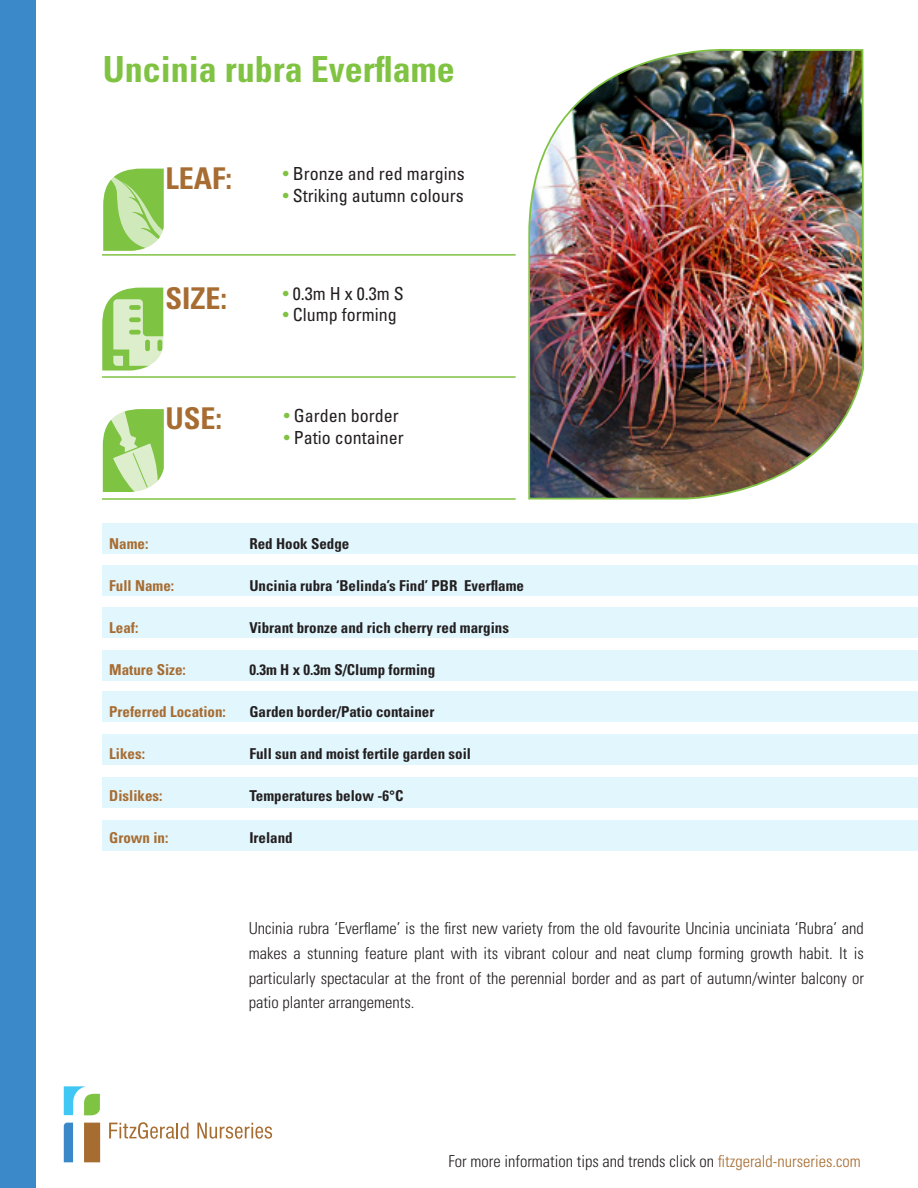
<style>
.page{position:relative;width:918px;height:1188px;background:#fff}
.page>*{position:absolute;margin:0;border:0;box-sizing:border-box;transform-origin:0 0}
.t1{font:700 condensed 36px "Univers";color:#80c343}
.t2{font:700 condensed 30px "Univers";color:#a76c31}
.t3{font:condensed 18px "Univers";color:#231f20}
.t4{font:300 condensed 16.5px/24.8px "Univers";color:#231f20;text-align:justify}
.t5{font:700 condensed 15px "Univers";color:#231f20}
.t6{font:700 condensed 15px "Univers";color:#a76c31}
.s1{color:#80c343}
.s2{color:#a76c31}
</style>
<div class="page">
<div style="left:0;top:0;width:36px;height:1188px;background:#3b89c9"></div>
<div style="left:102px;top:524px;width:816px;height:30px;background:#e1f6fd"></div>
<div style="left:102px;top:565px;width:816px;height:30px;background:#e1f6fd"></div>
<div style="left:102px;top:608px;width:816px;height:30px;background:#e1f6fd"></div>
<div style="left:102px;top:650px;width:816px;height:30px;background:#e1f6fd"></div>
<div style="left:102px;top:691px;width:816px;height:31px;background:#e1f6fd"></div>
<div style="left:102px;top:734px;width:816px;height:31px;background:#e1f6fd"></div>
<div style="left:102px;top:777px;width:816px;height:31px;background:#e1f6fd"></div>
<div style="left:102px;top:820px;width:816px;height:30px;background:#e1f6fd"></div>
<svg style="left:64px;top:1123px;width:9px;height:39px"></svg>
<svg style="left:84px;top:1123px;width:16px;height:39px"></svg>
<svg style="left:64px;top:1086px;width:36px;height:29px"></svg>
<svg style="left:109px;top:1122px;width:79px;height:17px"></svg>
<svg style="left:197px;top:1123px;width:75px;height:16px"></svg>
<img style="left:528px;top:49px;width:336px;height:451px">
<svg style="left:102px;top:288px;width:62px;height:83px;background:#b1da8c"></svg>
<svg style="left:102px;top:409px;width:62px;height:83px;background:#acd886"></svg>
<hr style="left:102px;top:254px;width:414px;height:2px;background:#80c343">
<hr style="left:102px;top:376px;width:414px;height:2px;background:#80c343">
<hr style="left:102px;top:498px;width:414px;height:2px;background:#80c343">
<svg style="left:103px;top:169px;width:61px;height:82px;background:#a3d479"></svg>
<p class="t1" style="left:103px;top:47px;width:353px">Uncinia rubra Everflame</p>
<p class="t2" style="left:165px;top:159px;width:68px">LEAF:</p>
<p class="t3" style="left:283px;top:162px;width:183px"><span class="s1">•</span> Bronze and red margins</p>
<p class="t3" style="left:283px;top:184px;width:182px"><span class="s1">•</span> Striking autumn colours</p>
<p class="t2" style="left:165px;top:279px;width:63px">SIZE:</p>
<p class="t3" style="left:283px;top:282px;width:122px"><span class="s1">•</span> 0.3m H x 0.3m S</p>
<p class="t3" style="left:283px;top:303px;width:115px"><span class="s1">•</span> Clump forming</p>
<p class="t2" style="left:165px;top:399px;width:58px">USE:</p>
<p class="t3" style="left:284px;top:405px;width:116px"><span class="s1">•</span> Garden border</p>
<p class="t3" style="left:284px;top:426px;width:121px"><span class="s1">•</span> Patio container</p>
<p class="t6" style="left:109px;top:535px;width:41px">Name:</p>
<p class="t6" style="left:109px;top:577px;width:66px">Full Name:</p>
<p class="t6" style="left:109px;top:619px;width:31px">Leaf:</p>
<p class="t6" style="left:109px;top:661px;width:78px">Mature Size:</p>
<p class="t6" style="left:109px;top:703px;width:118px">Preferred Location:</p>
<p class="t6" style="left:109px;top:745px;width:37px">Likes:</p>
<p class="t6" style="left:109px;top:787px;width:55px">Dislikes:</p>
<p class="t6" style="left:109px;top:829px;width:61px">Grown in:</p>
<p class="t5" style="left:249px;top:535px;width:102px">Red Hook Sedge</p>
<p class="t5" style="left:249px;top:577px;width:276px">Uncinia rubra ‘Belinda’s Find’ PBR Everflame</p>
<p class="t5" style="left:249px;top:619px;width:261px">Vibrant bronze and rich cherry red margins</p>
<p class="t5" style="left:249px;top:661px;width:187px">0.3m H x 0.3m S/Clump forming</p>
<p class="t5" style="left:249px;top:703px;width:186px">Garden border/Patio container</p>
<p class="t5" style="left:249px;top:745px;width:223px">Full sun and moist fertile garden soil</p>
<p class="t5" style="left:249px;top:787px;width:156px">Temperatures below -6°C</p>
<p class="t5" style="left:249px;top:829px;width:45px">Ireland</p>
<p class="t4" style="left:249px;top:916px;width:617px">Uncinia rubra ‘Everflame’ is the first new variety from the old favourite Uncinia unciniata ‘Rubra’ and makes a stunning feature plant with its vibrant colour and neat clump forming growth habit. It is particularly spectacular at the front of the perennial border and as part of autumn/winter balcony or patio planter arrangements.</p>
<p class="t4" style="left:449px;top:1148px;width:414px">For more information tips and trends click on <span class="s2">fitzgerald-nurseries.com</span></p>
</div>
